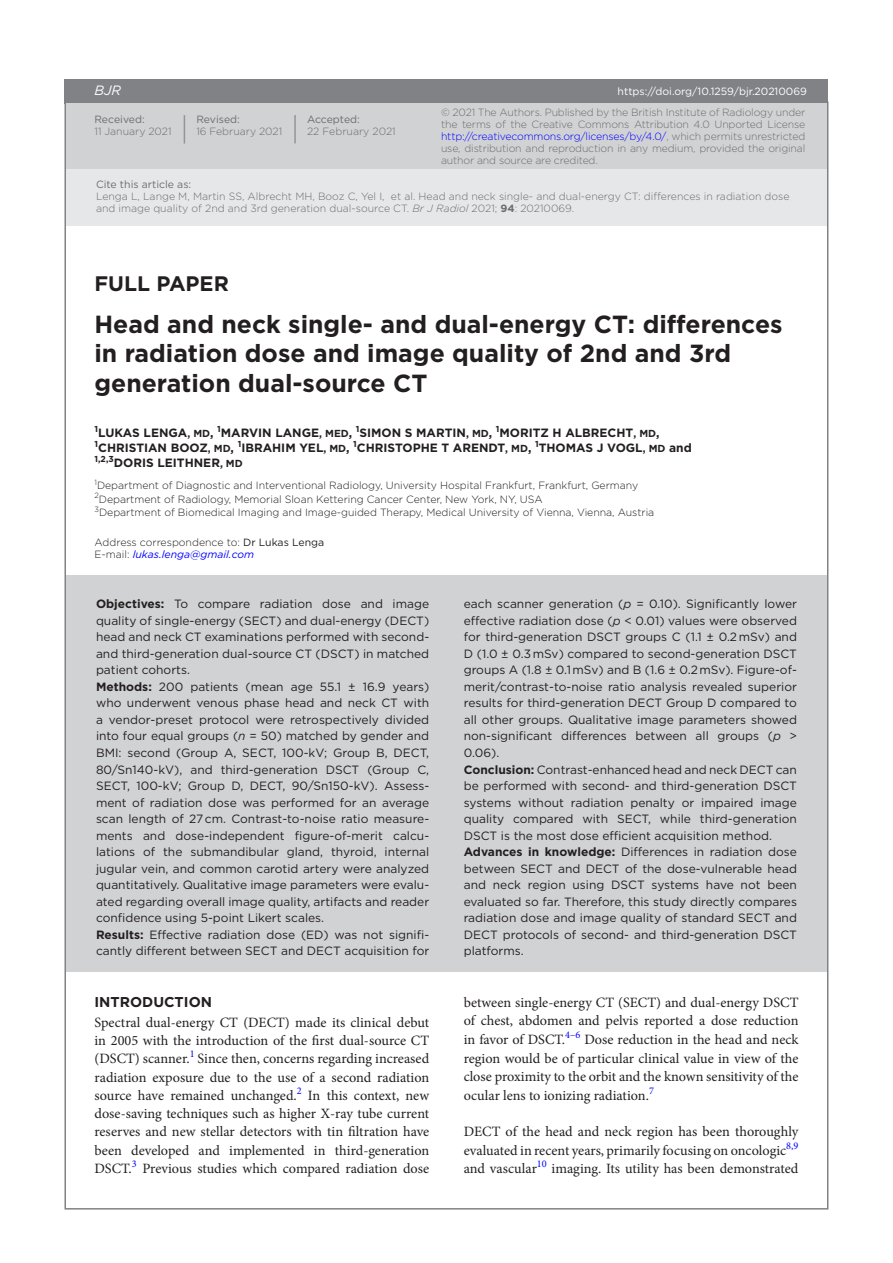
<style>
.page{position:relative;width:893px;height:1263px;background:#fff}
.page>*{position:absolute;margin:0;border:0;box-sizing:border-box;transform-origin:0 0}
.t1{font:700 24.75px/29.2px "Gotham";color:#231f20}
.t2{font:700 21px "Gotham";color:#231f20}
.t3{font:14.25px/18.3px "Minion Pro";color:#231f20;text-align:justify}
.t4{font:700 14.25px "Gotham";color:#231f20}
.t5{font:italic 13.5px "Gotham";color:#fff}
.t6{font:12px/16.5px "Gotham";color:#231f20}
.t7{font:700 12px/15px "Gotham";color:#231f20}
.t8{font:300 10.5px/12px "Gotham";color:#6c6d70}
.t9{font:300 10.5px/13.5px "Gotham";letter-spacing:-.005em;color:#231f20}
.t10{font:10.5px "Gotham";color:#6c6d70}
.t11{font:10.5px "Gotham";color:#fff}
.s1{color:#00f}
.s2{font-style:italic}
.s3{font-weight:700}
.s4{font-size:10.2px}
.s5{font-weight:400}
.s6{font-weight:400;font-style:italic;color:#00f}
</style>
<div class="page">
<div style="left:64px;top:79px;width:764px;height:24px;background:#808285"></div>
<div style="left:66px;top:154px;width:761px;height:71px;background:#e6e7e9"></div>
<div style="left:66px;top:103px;width:761px;height:65px;background:#d1d2d4"></div>
<hr style="left:294px;top:115px;width:2px;height:28px;background:#939598">
<svg style="left:184px;top:115px;width:1px;height:29px"></svg>
<div style="left:66px;top:575px;width:761px;height:396px;background:#d1d2d4"></div>
<p class="t5" style="left:94px;top:83px;width:28px">BJR</p>
<p class="t10" style="left:94px;top:113px;width:52px">Received:</p>
<p class="t8" style="left:94px;top:125px;width:79px">11 January 2021</p>
<p class="t10" style="left:196px;top:113px;width:45px">Revised:</p>
<p class="t8" style="left:196px;top:125px;width:87px">16 February 2021</p>
<p class="t10" style="left:307px;top:113px;width:54px">Accepted:</p>
<p class="t8" style="left:307px;top:125px;width:90px">22 February 2021</p>
<p class="t11" style="left:618px;top:85px;width:191px">https://doi.org/10.1259/bjr.20210069</p>
<p class="t8" style="left:441px;top:106px;width:366px;text-align:justify">© 2021 The Authors. Published by the British Institute of Radiology under the terms of the Creative Commons Attribution 4.0 Unported License <span class="s1">http://creativecommons.org/licenses/by/4.0/</span>, which permits unrestricted use, distribution and reproduction in any medium, provided the original author and source are credited.</p>
<p class="t10" style="left:96px;top:177px;width:97px">Cite this article as:</p>
<p class="t8" style="left:96px;top:190px;width:695px">Lenga L, Lange M, Martin SS, Albrecht MH, Booz C, Yel I, et al. Head and neck single- and dual-energy CT: differences in radiation dose and image quality of 2nd and 3rd generation dual-source CT. <span class="s2">Br J Radiol</span> 2021; <span class="s3">94</span>: 20210069.</p>
<h2 class="t2" style="left:94px;top:270px;width:136px">FULL PAPER</h2>
<h1 class="t1" style="left:94px;top:310px;width:690px">Head and neck single- and dual-energy CT: differences in radiation dose and image quality of 2nd and 3rd generation dual-source CT</h1>
<p class="t7" style="left:94px;top:425px;width:599px"><sup>1</sup>LUKAS LENGA<span class="s4">, MD</span>, <sup>1</sup>MARVIN LANGE<span class="s4">, MED</span>, <sup>1</sup>SIMON S MARTIN<span class="s4">, MD</span>, <sup>1</sup>MORITZ H ALBRECHT<span class="s4">, MD</span>,<br><sup>1</sup>CHRISTIAN BOOZ<span class="s4">, MD</span>, <sup>1</sup>IBRAHIM YEL<span class="s4">, MD</span>, <sup>1</sup>CHRISTOPHE T ARENDT<span class="s4">, MD</span>, <sup>1</sup>THOMAS J VOGL<span class="s4">, MD</span> and<br><sup>1,2,3</sup>DORIS LEITHNER<span class="s4">, MD</span></p>
<p class="t9" style="left:94px;top:478px;width:561px"><sup>1</sup>Department of Diagnostic and Interventional Radiology, University Hospital Frankfurt, Frankfurt, Germany<br><sup>2</sup>Department of Radiology, Memorial Sloan Kettering Cancer Center, New York, NY, USA<br><sup>3</sup>Department of Biomedical Imaging and Image-guided Therapy, Medical University of Vienna, Vienna, Austria</p>
<p class="t9" style="left:95px;top:536px;width:231px;line-height:12px">Address correspondence to: <span class="s5">Dr Lukas Lenga<br></span>E-mail: <span class="s6">lukas.lenga@gmail.com</span></p>
<p class="t6" style="left:96px;top:596px;width:335px"><span class="s3">Objectives:</span> To compare radiation dose and image quality of single-energy (SECT) and dual-energy (DECT) head and neck CT examinations performed with second&shy;and third-generation dual-source CT (DSCT) in matched patient cohorts.<br><span class="s3">Methods:</span> 200 patients (mean age 55.1 ± 16.9 years) who underwent venous phase head and neck CT with a vendor-preset protocol were retrospectively divided into four equal groups (<span class="s2">n</span> = 50) matched by gender and BMI: second (Group A, SECT, 100-kV; Group B, DECT, 80/Sn140-kV), and third-generation DSCT (Group C, SECT, 100-kV; Group D, DECT, 90/Sn150-kV). Assess&shy;ment of radiation dose was performed for an average scan length of 27 cm. Contrast-to-noise ratio measure&shy;ments and dose-independent figure-of-merit calcu&shy;lations of the submandibular gland, thyroid, internal jugular vein, and common carotid artery were analyzed quantitatively. Qualitative image parameters were evalu&shy;ated regarding overall image quality, artifacts and reader confidence using 5-point Likert scales.<br><span class="s3">Results:</span> Effective radiation dose (ED) was not signifi&shy;cantly different between SECT and DECT acquisition for</p>
<p class="t6" style="left:464px;top:596px;width:335px">each scanner generation (<span class="s2">p</span> = 0.10). Significantly lower effective radiation dose (<span class="s2">p</span> &lt; 0.01) values were observed for third-generation DSCT groups C (1.1 ± 0.2 mSv) and D (1.0 ± 0.3 mSv) compared to second-generation DSCT groups A (1.8 ± 0.1 mSv) and B (1.6 ± 0.2 mSv). Figure-of&shy;merit/contrast-to-noise ratio analysis revealed superior results for third-generation DECT Group D compared to all other groups. Qualitative image parameters showed non-significant differences between all groups (<span class="s2">p</span> &gt; 0.06).<br><span class="s3">Conclusion:</span> Contrast-enhanced head and neck DECT can be performed with second- and third-generation DSCT systems without radiation penalty or impaired image quality compared with SECT, while third-generation DSCT is the most dose efficient acquisition method.<br><span class="s3">Advances in knowledge:</span> Differences in radiation dose between SECT and DECT of the dose-vulnerable head and neck region using DSCT systems have not been evaluated so far. Therefore, this study directly compares radiation dose and image quality of standard SECT and DECT protocols of second- and third-generation DSCT platforms.</p>
<p class="t4" style="left:94px;top:992px;width:119px">INTRODUCTION</p>
<p class="t3" style="left:94px;top:1013px;width:336px">Spectral dual-energy CT (DECT) made its clinical debut in 2005 with the introduction of the first dual-source CT (DSCT) scanner.<sup>1</sup> Since then, concerns regarding increased radiation exposure due to the use of a second radiation source have remained unchanged.<sup>2</sup> In this context, new dose-saving techniques such as higher X-ray tube current reserves and new stellar detectors with tin filtration have been developed and implemented in third-generation DSCT.<sup>3</sup> Previous studies which compared radiation dose</p>
<p class="t3" style="left:464px;top:993px;width:336px">between single-energy CT (SECT) and dual-energy DSCT of chest, abdomen and pelvis reported a dose reduction in favor of DSCT.<sup>4–6</sup> Dose reduction in the head and neck region would be of particular clinical value in view of the close proximity to the orbit and the known sensitivity of the ocular lens to ionizing radiation.<sup>7</sup></p>
<p class="t3" style="left:464px;top:1122px;width:336px">DECT of the head and neck region has been thoroughly evaluated in recent years, primarily focusing on oncologic<sup>8,9 </sup>and vascular<sup>10</sup> imaging. Its utility has been demonstrated</p>
</div>
